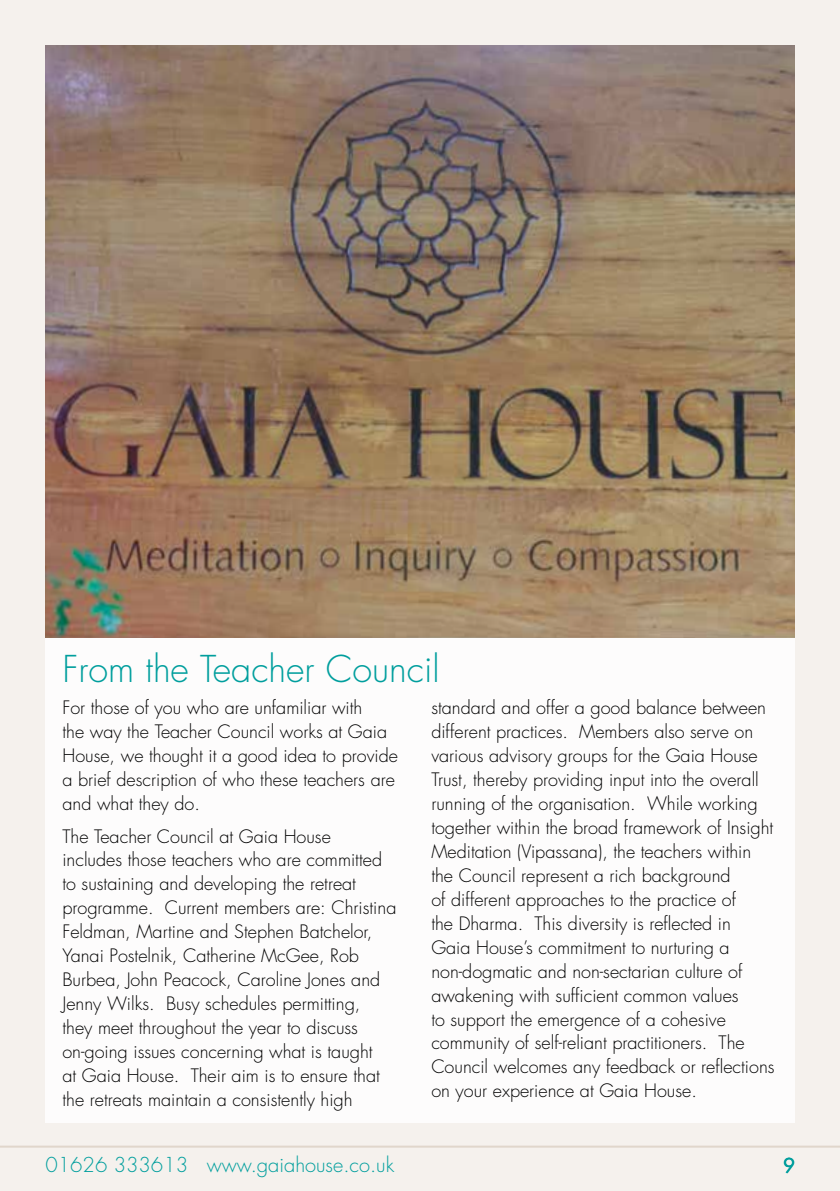
<style>
.page{position:relative;width:840px;height:1191px;background:#fff}
.page>*{position:absolute;margin:0;border:0;box-sizing:border-box;transform-origin:0 0}
.t1{font:300 36px "Futura";color:#009e9d}
.t2{font:300 20px "Futura";color:#009e9d}
.t3{font:20px "Futura";color:#009e9d}
.t4{font:300 18px/24px "Futura";color:#000}
</style>
<div class="page">
<div style="left:0;top:0;width:839px;height:1191px;background:#f5f1ed"></div>
<div style="left:45px;top:264px;width:749px;height:859px;background:#fdfcfc"></div>
<img style="left:45px;top:45px;width:749px;height:592px">
<hr style="left:0;top:1145px;width:839px;height:2px;background:#eae3db">
<h1 class="t1" style="left:62px;top:647px;width:378px">From the Teacher Council</h1>
<p class="t4" style="left:62px;top:696px;width:337px">For those of you who are unfamiliar with<br>the way the Teacher Council works at Gaia House, we thought it a good idea to provide a brief description of who these teachers are and what they do.</p>
<p class="t4" style="left:62px;top:824px;width:335px">The Teacher Council at Gaia House<br>includes those teachers who are committed to sustaining and developing the retreat programme. Current members are: Christina Feldman, Martine and Stephen Batchelor, Yanai Postelnik, Catherine McGee, Rob Burbea, John Peacock, Caroline Jones and Jenny Wilks. Busy schedules permitting,<br>they meet throughout the year to discuss on-going issues concerning what is taught<br>at Gaia House. Their aim is to ensure that the retreats maintain a consistently high</p>
<p class="t4" style="left:431px;top:696px;width:344px">standard and offer a good balance between different practices. Members also serve on various advisory groups for the Gaia House Trust, thereby providing input into the overall running of the organisation. While working together within the broad framework of Insight Meditation (Vipassana), the teachers within the Council represent a rich background<br>of different approaches to the practice of<br>the Dharma. This diversity is reflected in Gaia House’s commitment to nurturing a non-dogmatic and non-sectarian culture of awakening with sufficient common values<br>to support the emergence of a cohesive community of self-reliant practitioners. The Council welcomes any feedback or reflections on your experience at Gaia House.</p>
<p class="t2" style="left:45px;top:1152px;width:350px">01626 333613 www.gaiahouse.co.uk</p>
<p class="t3" style="left:782px;top:1152px;width:13px">9</p>
</div>
